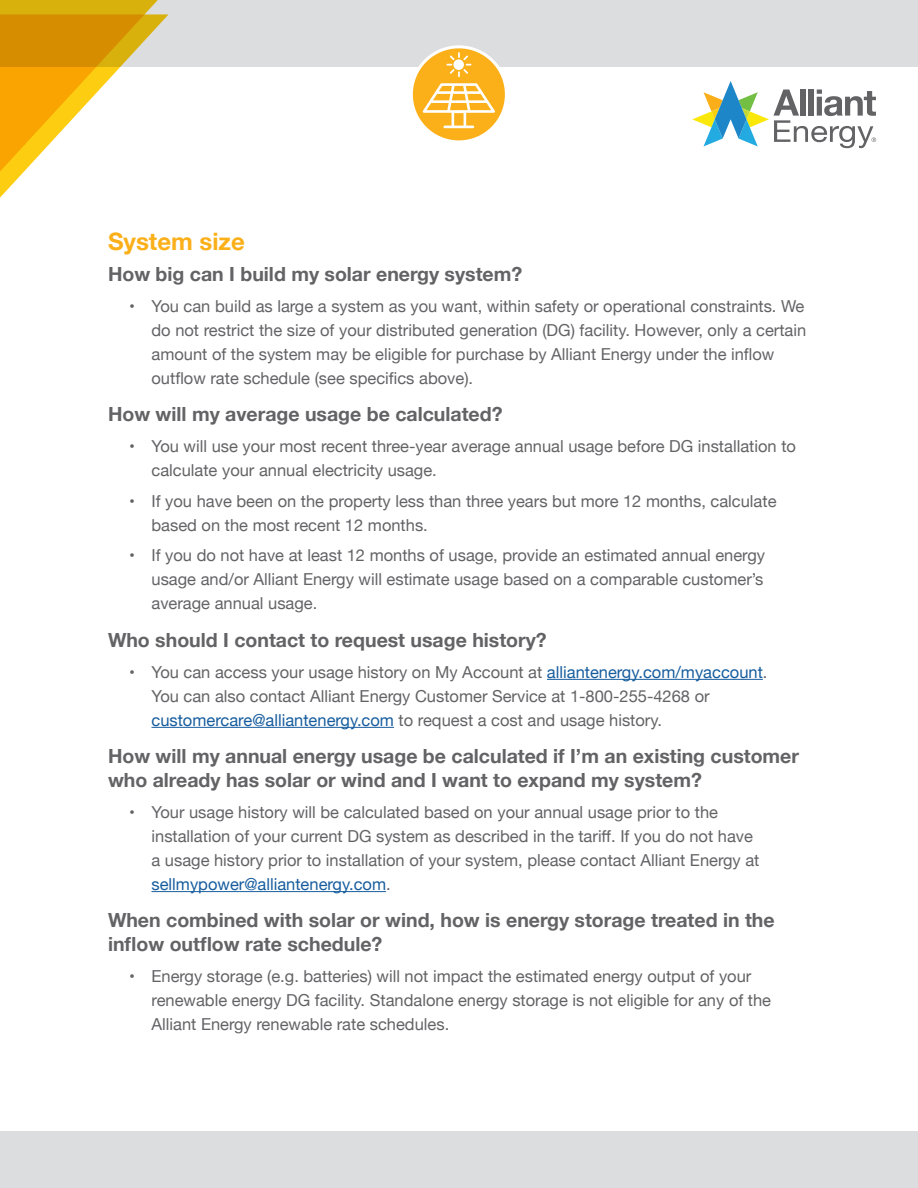
<style>
.page{position:relative;width:918px;height:1188px;background:#fff}
.page>*{position:absolute;margin:0;border:0;box-sizing:border-box;transform-origin:0 0}
.t1{font:700 24px "Helvetica Neue";color:#fbb01a}
.t2{font:700 19.5px/24px "Helvetica Neue";color:#636366}
.t3{font:16.5px/24px "Helvetica Neue";color:#636366}
.s1{color:#175d9e}
</style>
<div class="page">
<hr style="left:547px;top:679px;width:216px;height:1px;background:#175d9e">
<hr style="left:152px;top:727px;width:242px;height:1px;background:#175d9e">
<hr style="left:152px;top:891px;width:234px;height:1px;background:#175d9e">
<div style="left:0;top:0;width:918px;height:67px;background:#dcdddf"></div>
<div style="left:0;top:1132px;width:918px;height:56px;background:#dcdddf"></div>
<div style="left:0;top:0;width:158px;height:14px;background:#d9b10d"></div>
<svg style="left:0;top:14px;width:169px;height:184px"></svg>
<svg style="left:692px;top:81px;width:184px;height:67px"></svg>
<div style="left:411px;top:47px;width:95px;height:95px;background:#fbb01a;border-radius:50%"></div>
<div style="left:410px;top:45px;width:98px;height:98px;border:3px solid #fff;border-radius:50%"></div>
<svg style="left:423px;top:83px;width:72px;height:45px"></svg>
<svg style="left:447px;top:52px;width:24px;height:25px"></svg>
<div style="left:453px;top:59px;width:11px;height:11px;background:#fff;border-radius:50%"></div>
<p class="t1" style="left:108px;top:223px;width:138px">System size</p>
<p class="t2" style="left:108px;top:263px;width:416px">How big can I build my solar energy system?</p>
<p class="t3" style="left:152px;top:295px;width:656px;text-indent:-22px">• You can build as large a system as you want, within safety or operational constraints. We do not restrict the size of your distributed generation (DG) facility. However, only a certain amount of the system may be eligible for purchase by Alliant Energy under the inflow outflow rate schedule (see specifics above).</p>
<p class="t2" style="left:108px;top:403px;width:396px">How will my average usage be calculated?</p>
<p class="t3" style="left:152px;top:435px;width:646px;text-indent:-22px">• You will use your most recent three-year average annual usage before DG installation to calculate your annual electricity usage.</p>
<p class="t3" style="left:152px;top:490px;width:627px;text-indent:-22px">• If you have been on the property less than three years but more 12 months, calculate based on the most recent 12 months.</p>
<p class="t3" style="left:152px;top:545px;width:615px;text-align:justify;text-indent:-22px">• If you do not have at least 12 months of usage, provide an estimated annual energy usage and/or Alliant Energy will estimate usage based on a comparable customer’s average annual usage.</p>
<p class="t2" style="left:108px;top:629px;width:440px">Who should I contact to request usage history?</p>
<p class="t3" style="left:152px;top:661px;width:617px;text-indent:-22px">• You can access your usage history on My Account at <span class="s1">alliantenergy.com/myaccount</span>.<br>You can also contact Alliant Energy Customer Service at 1-800-255-4268 or <span class="s1">customercare@alliantenergy.com</span> to request a cost and usage history.</p>
<p class="t2" style="left:108px;top:745px;width:693px">How will my annual energy usage be calculated if I’m an existing customer who already has solar or wind and I want to expand my system?</p>
<p class="t3" style="left:152px;top:801px;width:609px;text-indent:-22px">• Your usage history will be calculated based on your annual usage prior to the installation of your current DG system as described in the tariff. If you do not have a usage history prior to installation of your system, please contact Alliant Energy at <span class="s1">sellmypower@alliantenergy.com</span>.</p>
<p class="t2" style="left:108px;top:909px;width:668px">When combined with solar or wind, how is energy storage treated in the inflow outflow rate schedule?</p>
<p class="t3" style="left:152px;top:965px;width:621px;text-indent:-22px">• Energy storage (e.g. batteries) will not impact the estimated energy output of your renewable energy DG facility. Standalone energy storage is not eligible for any of the<br>Alliant Energy renewable rate schedules.</p>
</div>
